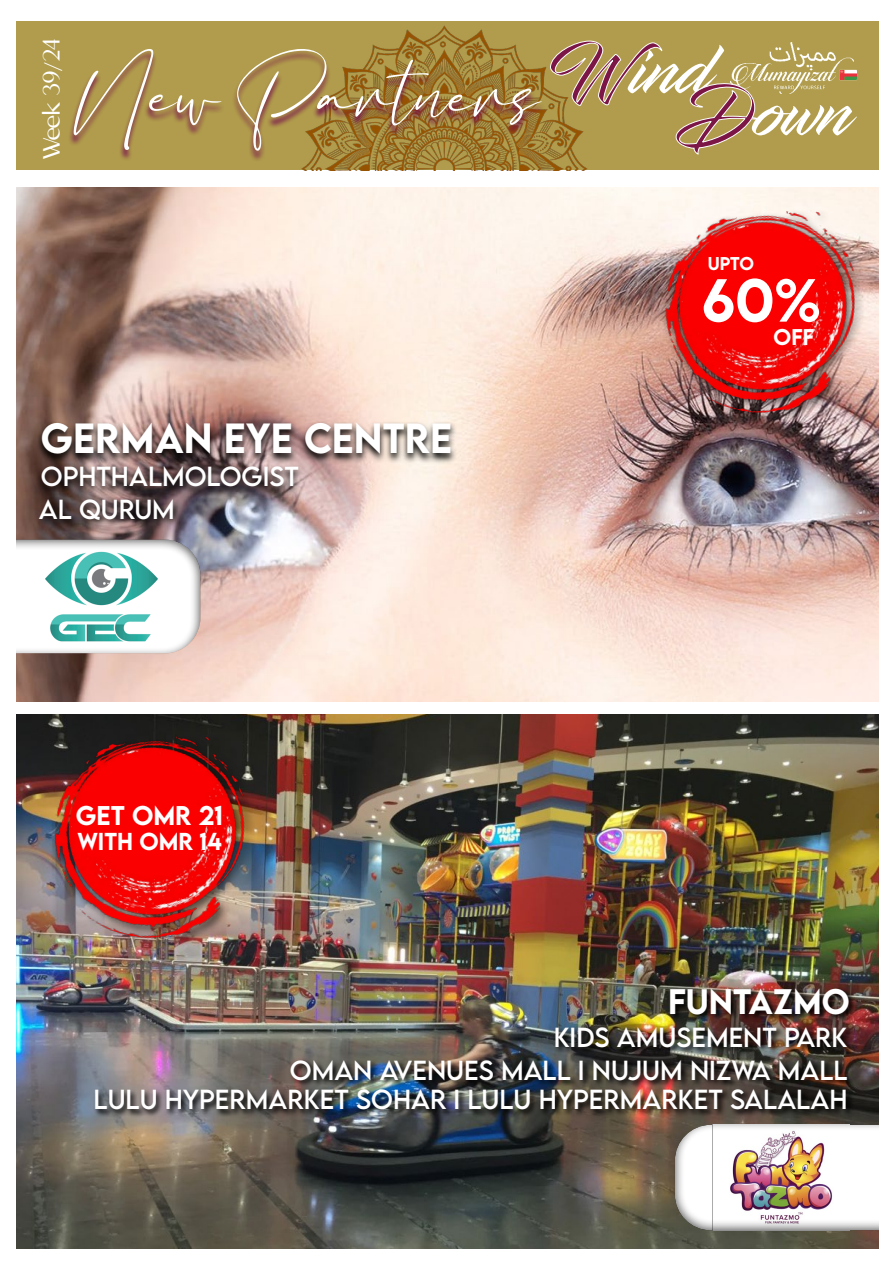
<style>
.page{position:relative;width:893px;height:1263px;background:#fff}
.page>*{position:absolute;margin:0;border:0;box-sizing:border-box;transform-origin:0 0}
.t1{font:81.15px "Bacalisties";color:#fff}
.t2{font:71.7px "Infinite Stroke";color:#fff}
.t3{font:500 54px "LEMONMILK";color:#fff}
.t4{font:500 37.5px "LEMONMILK";color:#fff}
.t5{font:500 31.5px "LEMONMILK";color:#fff}
.t6{font:24.6px/32.7px "LEMONMILK";color:#fff}
.t7{font:500 24.15px "LEMONMILK";color:#fff}
.t8{font:23.7px "APOLLO";color:#fff}
.t9{font:500 21.75px "LEMONMILK";color:#fff}
.t10{font:500 16.5px "LEMONMILK";color:#fff}
.s1{font-family:"Infinite Stroke";font-size:71.7px;color:#7b1647}
.s2{font-family:"Infinite Stroke";font-size:71.7px}
.s3{color:#7b1647}
</style>
<div class="page">
<img style="left:16px;top:714px;width:863px;height:535px">
<div style="left:1px;top:13px;width:890px;height:165px;background:#b09c4c"></div>
<img style="left:16px;top:187px;width:863px;height:515px">
<div style="left:661px;top:1124px;width:232px;height:117px;background:#000;opacity:.64"></div>
<div style="left:0;top:529px;width:214px;height:126px;background:#000;opacity:.64"></div>
<div style="left:0;top:0;width:893px;height:21px;background:#fff"></div>
<div style="left:1px;top:3px;width:15px;height:1260px;background:#fff"></div>
<div style="left:880px;top:5px;width:13px;height:1258px;background:#fff"></div>
<img style="left:611px;top:187px;width:268px;height:273px">
<div style="left:1px;top:170px;width:885px;height:17px;background:#fff"></div>
<img style="left:301px;top:25px;width:287px;height:145px">
<div style="left:68px;top:50px;width:478px;height:112px;background:#6f004a;opacity:.93"></div>
<img style="left:731px;top:43px;width:126px;height:50px">
<svg style="left:36px;top:421px;width:421px;height:44px;background:#7d6965"></svg>
<svg style="left:35px;top:464px;width:269px;height:33px;background:#625050"></svg>
<svg style="left:36px;top:496px;width:147px;height:33px;background:#574545"></svg>
<img style="left:16px;top:695px;width:289px;height:290px">
<img style="left:668px;top:987px;width:189px;height:35px">
<img style="left:554px;top:1025px;width:301px;height:30px">
<img style="left:94px;top:1058px;width:761px;height:60px">
<svg style="left:774px;top:329px;width:40px;height:17px"></svg>
<p class="t8" style="left:37px;top:159px;width:122px;rotate:-90deg">Week 39/24</p>
<h1 class="t1" style="left:74px;top:26px;width:644px">New Partners<span class="s1">W</span><span class="s2">ind</span></h1>
<h2 class="t2" style="left:684px;top:68px;width:173px"><span class="s3">D</span>own</h2>
<p class="t10" style="left:708px;top:252px;width:48px">UPTO</p>
<h3 class="t4" style="left:41px;top:414px;width:84px">GERMA</h3>
<h3 class="t4" style="left:184px;top:414px;width:270px">N EYE CENTRE</h3>
<p class="t6" style="left:39px;top:460px;width:262px">OPHTHALMOLOGIST<br>AL QURUM</p>
<p class="t7" style="left:76px;top:799px;width:149px">GET OMR 21</p>
<p class="t9" style="left:77px;top:827px;width:146px">WITH OMR 14</p>
<h3 class="t3" style="left:702px;top:265px;width:121px">60%</h3>
<p class="t5" style="left:668px;top:981px;width:183px">FUNTAZMO</p>
<p class="t6" style="left:290px;top:1021px;width:559px;text-indent:264px">KIDS AMUSEMENT PARK<br>OMAN AVENUES MALL I NUJUM NIZWA MALL</p>
<p class="t6" style="left:94px;top:1083px;width:755px">LULU HYPERMARKET SOHAR I LULU HYPERMARKET SALALAH</p>
</div>
